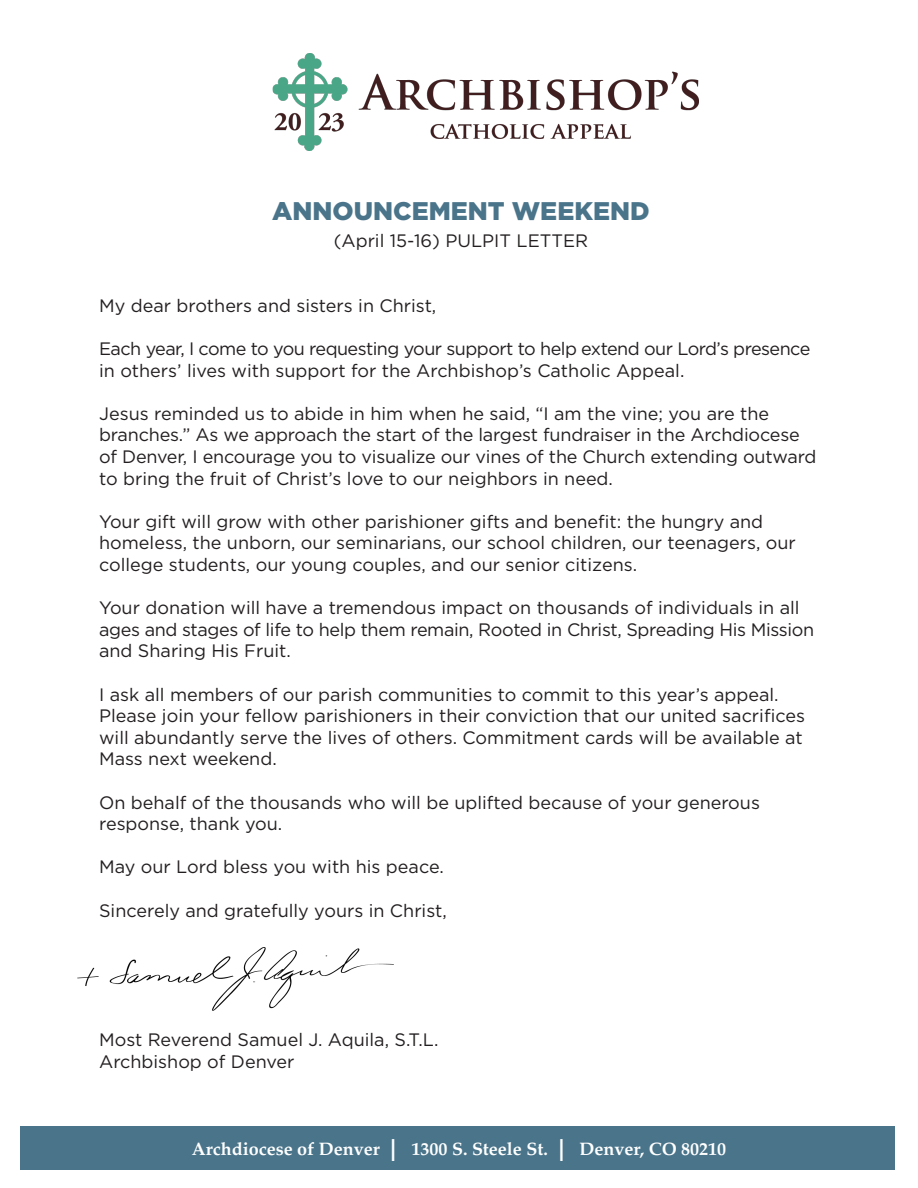
<style>
.page{position:relative;width:918px;height:1188px;background:#fff}
.page>*{position:absolute;margin:0;border:0;box-sizing:border-box;transform-origin:0 0}
.t1{font:900 25.5px "Gotham";color:#49748a}
.t2{font:18px/21.6px "Gotham";color:#231f20}
.t3{font:18px "Gotham";letter-spacing:-.03em;color:#231f20}
.t4{font:700 18px "Palatino";color:#fff}
.s1{font-size:30px}
</style>
<div class="page">
<div style="left:21px;top:1127px;width:874px;height:43px;background:#49748a"></div>
<img style="left:272px;top:54px;width:426px;height:97px">
<img style="left:77px;top:947px;width:317px;height:64px">
<p class="t1" style="left:272px;top:193px;width:379px">ANNOUNCEMENT WEEKEND</p>
<p class="t2" style="left:334px;top:230px;width:256px">(April 15-16) PULPIT LETTER</p>
<p class="t2" style="left:99px;top:294px;width:339px">My dear brothers and sisters in Christ,</p>
<p class="t3" style="left:99px;top:339px;width:713px">Each year, I come to you requesting your support to help extend our Lord’s presence</p>
<p class="t2" style="left:99px;top:359px;width:587px">in others’ lives with support for the Archbishop’s Catholic Appeal.</p>
<p class="t2" style="left:99px;top:402px;width:719px">Jesus reminded us to abide in him when he said, “I am the vine; you are the branches.” As we approach the start of the largest fundraiser in the Archdiocese of Denver, I encourage you to visualize our vines of the Church extending outward to bring the fruit of Christ’s love to our neighbors in need.</p>
<p class="t2" style="left:99px;top:510px;width:698px">Your gift will grow with other parishioner gifts and benefit: the hungry and homeless, the unborn, our seminarians, our school children, our teenagers, our college students, our young couples, and our senior citizens.</p>
<p class="t2" style="left:99px;top:597px;width:717px">Your donation will have a tremendous impact on thousands of individuals in all ages and stages of life to help them remain, Rooted in Christ, Spreading His Mission and Sharing His Fruit.</p>
<p class="t2" style="left:99px;top:683px;width:707px">I ask all members of our parish communities to commit to this year’s appeal.<br>Please join your fellow parishioners in their conviction that our united sacrifices will abundantly serve the lives of others. Commitment cards will be available at Mass next weekend.</p>
<p class="t2" style="left:99px;top:791px;width:662px">On behalf of the thousands who will be uplifted because of your generous response, thank you.</p>
<p class="t2" style="left:99px;top:856px;width:346px">May our Lord bless you with his peace.</p>
<p class="t2" style="left:99px;top:899px;width:349px">Sincerely and gratefully yours in Christ,</p>
<p class="t2" style="left:99px;top:1029px;width:341px">Most Reverend Samuel J. Aquila, S.T.L.</p>
<p class="t2" style="left:99px;top:1050px;width:197px">Archbishop of Denver</p>
<p class="t4" style="left:192px;top:1133px;width:536px">Archdiocese of Denver <span class="s1">|</span> 1300 S. Steele St. <span class="s1">|</span> Denver, CO 80210</p>
</div>
